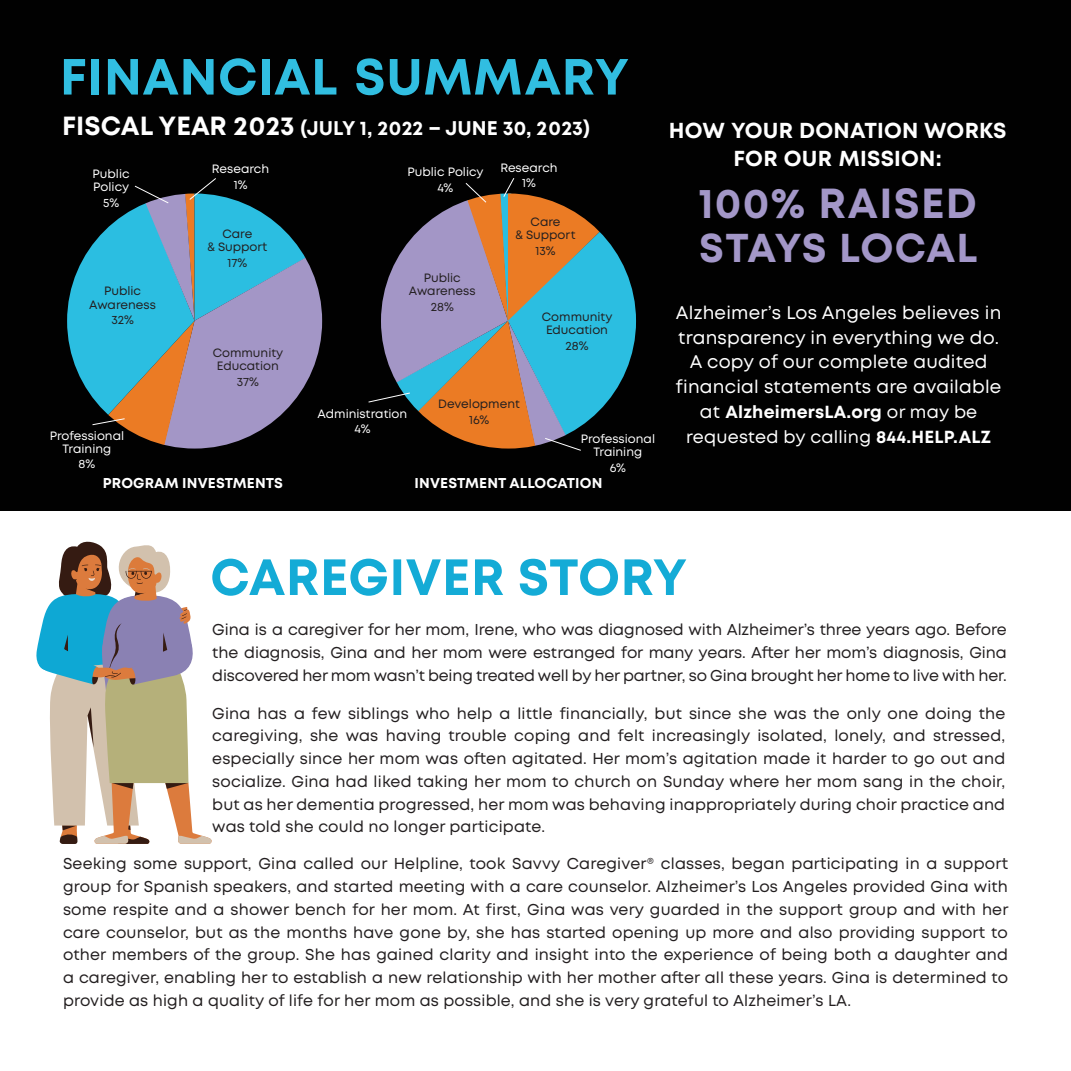
<style>
.page{position:relative;width:1071px;height:1071px;background:#fff}
.page>*{position:absolute;margin:0;border:0;box-sizing:border-box;transform-origin:0 0}
.t1{font:700 50.75px "Mont";letter-spacing:.01em;color:#31bee1}
.t2{font:700 42px "Mont";letter-spacing:.03em;color:#a397c8}
.t3{font:700 40.25px "Mont";letter-spacing:.005em;color:#a397c8}
.t4{font:700 21.7px/28px "Mont";letter-spacing:.01em;color:#fff;text-align:center}
.t5{font:700 19.78px "Mont";letter-spacing:.005em;color:#fff}
.t6{font:18.2px/24.7px "Mont";letter-spacing:.01em;color:#fff;text-align:center}
.t7{font:700 17.5px/24.7px "Mont";letter-spacing:.01em;color:#fff;text-align:center}
.t8{font:15.75px/22.8px "Mont";letter-spacing:.01em;color:#231f20;text-align:justify}
.t9{font:700 14.35px "Mont";letter-spacing:.01em;color:#fff}
.t10{font:12.08px/13.3px "Mont";color:#231f20;text-align:center}
.t11{font:12.08px/15.8px "Mont";color:#fff;text-align:center}
.s1{font-size:26.25px}
.s2{font-size:40.25px}
.s3{font-weight:400;font-size:18.2px}
.s4{font-weight:400}
</style>
<div class="page">
<div style="left:0;top:0;width:1071px;height:510px;background:#010101"></div>
<svg style="left:368px;top:178px;width:268px;height:273px"></svg>
<svg style="left:36px;top:542px;width:650px;height:302px"></svg>
<svg style="left:67px;top:178px;width:255px;height:271px"></svg>
<h1 class="t1" style="left:60px;top:44px;width:571px">FINANCIAL SUMMARY</h1>
<p class="t5" style="left:62px;top:116px;width:530px"><span class="s1">FISCAL YEAR 2023</span> (JULY 1, 2022 – JUNE 30, 2023)</p>
<p class="t11" style="left:93px;top:167px;width:39px;line-height:13.3px;text-align:left">Public<br>Policy</p>
<p class="t11" style="left:103px;top:195px;width:18px">5%</p>
<p class="t10" style="left:89px;top:285px;width:68px">Public<br>Awareness</p>
<p class="t10" style="left:111px;top:314px;width:24px">32%</p>
<p class="t11" style="left:50px;top:429px;width:76px;line-height:13.3px">Professional<br>Training</p>
<p class="t11" style="left:79px;top:456px;width:18px">8%</p>
<p class="t11" style="left:212px;top:161px;width:59px">Research<br>1%</p>
<p class="t10" style="left:208px;top:227px;width:61px">Care<br>&amp; Support</p>
<p class="t10" style="left:228px;top:256px;width:21px">17%</p>
<p class="t10" style="left:213px;top:346px;width:72px">Community<br>Education</p>
<p class="t10" style="left:237px;top:375px;width:24px">37%</p>
<p class="t9" style="left:103px;top:474px;width:182px">PROGRAM INVESTMENTS</p>
<p class="t11" style="left:408px;top:164px;width:78px">Public Policy<br>4%</p>
<p class="t11" style="left:500px;top:160px;width:59px">Research<br>1%</p>
<p class="t10" style="left:409px;top:271px;width:68px">Public<br>Awareness</p>
<p class="t10" style="left:431px;top:300px;width:25px">28%</p>
<p class="t10" style="left:516px;top:215px;width:62px">Care<br>&amp; Support</p>
<p class="t10" style="left:535px;top:244px;width:22px">13%</p>
<p class="t10" style="left:542px;top:310px;width:72px">Community<br>Education</p>
<p class="t10" style="left:566px;top:339px;width:25px">28%</p>
<p class="t11" style="left:318px;top:406px;width:91px">Administration<br>4%</p>
<p class="t10" style="left:438px;top:396px;width:83px;line-height:15.8px">Development<br>16%</p>
<p class="t11" style="left:581px;top:432px;width:76px;line-height:13.3px">Professional<br>Training</p>
<p class="t11" style="left:610px;top:460px;width:18px">6%</p>
<p class="t9" style="left:415px;top:474px;width:189px">INVESTMENT ALLOCATION</p>
<h3 class="t4" style="left:669px;top:116px;width:339px">HOW YOUR DONATION WORKS<br>FOR OUR MISSION:</h3>
<h2 class="t2" style="left:698px;top:176px;width:280px">100<span class="s2">%</span> RAISED</h2>
<h3 class="t3" style="left:699px;top:222px;width:280px">STAYS LOCAL</h3>
<p class="t6" style="left:676px;top:300px;width:327px">Alzheimer’s Los Angeles believes in transparency in everything we do.<br>A copy of our complete audited financial statements are available</p>
<p class="t7" style="left:686px;top:399px;width:306px"><span class="s3">at</span> AlzheimersLA.org <span class="s4">or may be requested by calling</span> 844.HELP.ALZ</p>
<p class="t8" style="left:212px;top:618px;width:796px">Gina is a caregiver for her mom, Irene, who was diagnosed with Alzheimer’s three years ago. Before the diagnosis, Gina and her mom were estranged for many years. After her mom’s diagnosis, Gina discovered her mom wasn’t being treated well by her partner, so Gina brought her home to live with her.</p>
<p class="t8" style="left:212px;top:702px;width:795px">Gina has a few siblings who help a little financially, but since she was the only one doing the caregiving, she was having trouble coping and felt increasingly isolated, lonely, and stressed, especially since her mom was often agitated. Her mom’s agitation made it harder to go out and socialize. Gina had liked taking her mom to church on Sunday where her mom sang in the choir, but as her dementia progressed, her mom was behaving inappropriately during choir practice and was told she could no longer participate.</p>
<p class="t8" style="left:63px;top:853px;width:947px">Seeking some support, Gina called our Helpline, took Savvy Caregiver® classes, began participating in a support group for Spanish speakers, and started meeting with a care counselor. Alzheimer’s Los Angeles provided Gina with some respite and a shower bench for her mom. At first, Gina was very guarded in the support group and with her care counselor, but as the months have gone by, she has started opening up more and also providing support to other members of the group. She has gained clarity and insight into the experience of being both a daughter and a caregiver, enabling her to establish a new relationship with her mother after all these years. Gina is determined to provide as high a quality of life for her mom as possible, and she is very grateful to Alzheimer’s LA.</p>
</div>
